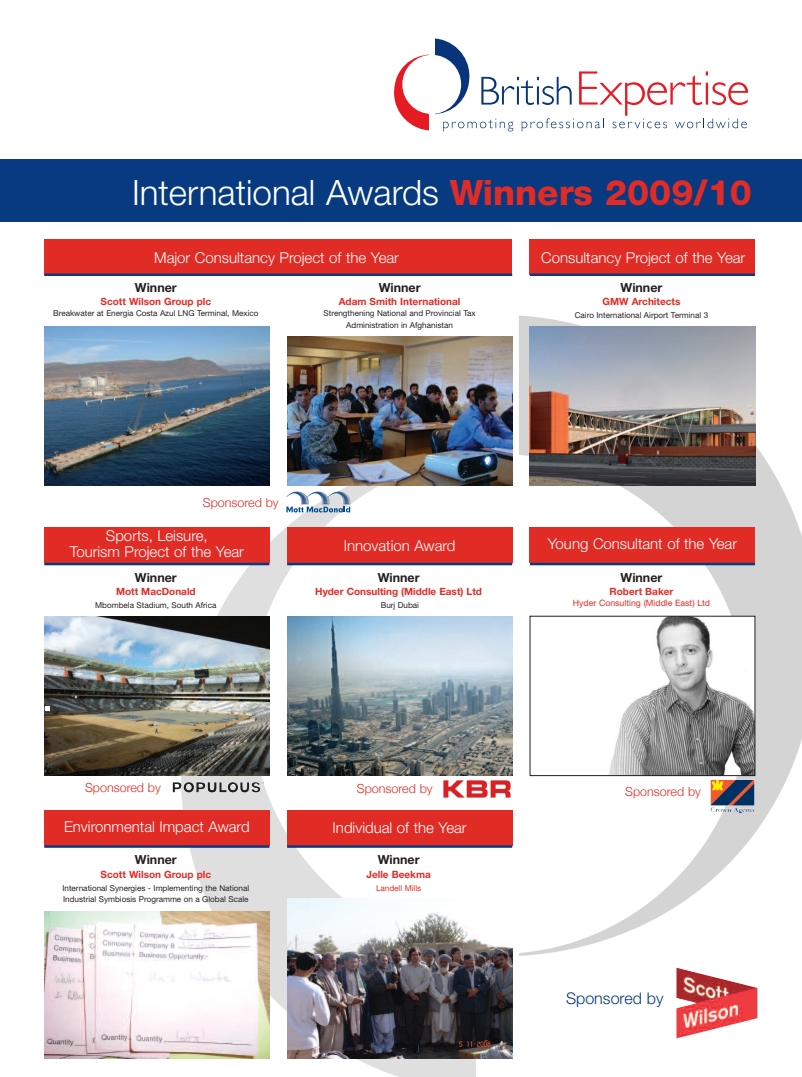
<style>
.page{position:relative;width:802px;height:1077px;background:#fff}
.page>*{position:absolute;margin:0;border:0;box-sizing:border-box;transform-origin:0 0}
.t1{font:300 35px "Helvetica Neue";color:#fff}
.t2{font:300 16.06px "Helvetica Neue";color:#073a81}
.t3{font:300 15px/16.2px "Helvetica Neue";color:#fff;text-align:center}
.t4{font:700 12.5px "Helvetica Neue";color:#231f20}
.t5{font:300 12.5px "Helvetica Neue";color:#e12c26}
.t6{font:700 10px "Helvetica Neue";color:#e12c26}
.t7{font:8.75px "Helvetica Neue";color:#e12c26}
.t8{font:8.12px/11.2px "Helvetica Neue";color:#231f20;text-align:center}
.t9{font:8.12px "Helvetica Neue";color:#e12c26}
.s1{font-weight:800;color:#e12c26}
</style>
<div class="page">
<img style="left:132px;top:271px;width:670px;height:805px">
<img style="left:44px;top:326px;width:225px;height:159px">
<div style="left:0;top:159px;width:802px;height:62px;background:#073a81"></div>
<svg style="left:394px;top:38px;width:354px;height:93px"></svg>
<div style="left:44px;top:239px;width:468px;height:36px;background:#e12c26"></div>
<div style="left:530px;top:239px;width:225px;height:36px;background:#e12c26"></div>
<img style="left:44px;top:616px;width:225px;height:159px">
<img style="left:530px;top:326px;width:225px;height:159px">
<img style="left:287px;top:337px;width:225px;height:148px">
<hr style="left:44px;top:273px;width:468px;height:3px;background:#073a81">
<div style="left:44px;top:527px;width:225px;height:36px;background:#e12c26"></div>
<hr style="left:44px;top:562px;width:225px;height:3px;background:#073a81">
<img style="left:287px;top:616px;width:225px;height:159px">
<div style="left:287px;top:527px;width:225px;height:36px;background:#e12c26"></div>
<hr style="left:287px;top:562px;width:225px;height:3px;background:#073a81">
<img style="left:532px;top:618px;width:221px;height:155px">
<div style="left:530px;top:527px;width:225px;height:36px;background:#e12c26"></div>
<hr style="left:530px;top:562px;width:225px;height:3px;background:#073a81">
<img style="left:183px;top:781px;width:77px;height:11px">
<div style="left:441px;top:777px;width:71px;height:25px;background:#fff"></div>
<img style="left:443px;top:780px;width:67px;height:17px">
<img style="left:710px;top:780px;width:44px;height:33px">
<img style="left:44px;top:910px;width:225px;height:147px">
<div style="left:44px;top:809px;width:225px;height:36px;background:#e12c26"></div>
<hr style="left:44px;top:845px;width:225px;height:2px;background:#073a81">
<img style="left:287px;top:898px;width:225px;height:159px">
<div style="left:287px;top:809px;width:225px;height:36px;background:#e12c26"></div>
<hr style="left:287px;top:845px;width:225px;height:2px;background:#073a81">
<svg style="left:286px;top:506px;width:64px;height:6px"></svg>
<img style="left:286px;top:491px;width:64px;height:13px">
<hr style="left:530px;top:273px;width:225px;height:3px;background:#073a81">
<div style="left:670px;top:963px;width:99px;height:79px;background:#fff"></div>
<img style="left:676px;top:967px;width:81px;height:71px">
<svg style="left:45px;top:706px;width:5px;height:4px"></svg>
<h1 class="t1" style="left:132px;top:180px;width:621px">International Awards <span class="s1">Winners 2009/10</span></h1>
<h3 class="t3" style="left:154px;top:251px;width:246px">Major Consultancy Project of the Year</h3>
<h3 class="t3" style="left:541px;top:251px;width:205px">Consultancy Project of the Year</h3>
<h3 class="t4" style="left:135px;top:283px;width:43px">Winner</h3>
<p class="t6" style="left:101px;top:298px;width:112px">Scott Wilson Group plc</p>
<p class="t8" style="left:53px;top:308px;width:207px">Breakwater at Energia Costa Azul LNG Terminal, Mexico</p>
<h3 class="t4" style="left:379px;top:283px;width:43px">Winner</h3>
<p class="t6" style="left:339px;top:298px;width:123px">Adam Smith International</p>
<p class="t8" style="left:324px;top:308px;width:153px">Strengthening National and Provincial Tax<br>Administration in Afghanistan</p>
<h3 class="t4" style="left:620px;top:283px;width:43px">Winner</h3>
<p class="t6" style="left:602px;top:298px;width:79px">GMW Architects</p>
<p class="t8" style="left:575px;top:310px;width:135px">Cairo International Airport Terminal 3</p>
<h3 class="t5" style="left:203px;top:494px;width:77px">Sponsored by</h3>
<h3 class="t3" style="left:70px;top:529px;width:176px">Sports, Leisure,<br>Tourism Project of the Year</h3>
<h3 class="t4" style="left:135px;top:573px;width:43px">Winner</h3>
<p class="t6" style="left:116px;top:587px;width:81px">Mott MacDonald</p>
<p class="t8" style="left:95px;top:600px;width:123px">Mbombela Stadium, South Africa</p>
<h3 class="t3" style="left:344px;top:538px;width:113px">Innovation Award</h3>
<h3 class="t4" style="left:378px;top:573px;width:43px">Winner</h3>
<p class="t6" style="left:315px;top:587px;width:168px">Hyder Consulting (Middle East) Ltd</p>
<p class="t8" style="left:381px;top:600px;width:40px">Burj Dubai</p>
<h3 class="t3" style="left:548px;top:537px;width:191px">Young Consultant of the Year</h3>
<h3 class="t4" style="left:620px;top:573px;width:43px">Winner</h3>
<p class="t6" style="left:609px;top:587px;width:65px">Robert Baker</p>
<p class="t7" style="left:573px;top:600px;width:139px">Hyder Consulting (Middle East) Ltd</p>
<h3 class="t5" style="left:85px;top:780px;width:77px">Sponsored by</h3>
<h3 class="t5" style="left:357px;top:780px;width:77px">Sponsored by</h3>
<h3 class="t5" style="left:625px;top:783px;width:77px">Sponsored by</h3>
<h3 class="t3" style="left:64px;top:819px;width:187px">Environmental Impact Award</h3>
<h3 class="t3" style="left:332px;top:821px;width:136px">Individual of the Year</h3>
<h3 class="t4" style="left:135px;top:855px;width:43px">Winner</h3>
<p class="t6" style="left:101px;top:870px;width:112px">Scott Wilson Group plc</p>
<p class="t8" style="left:62px;top:882px;width:188px;text-align:left">International Synergies - Implementing the National<br>Industrial Symbiosis Programme on a Global Scale</p>
<h3 class="t4" style="left:378px;top:855px;width:43px">Winner</h3>
<p class="t6" style="left:366px;top:870px;width:66px">Jelle Beekma</p>
<p class="t9" style="left:376px;top:884px;width:47px">Landell Mills</p>
<h2 class="t2" style="left:566px;top:992px;width:99px">Sponsored by</h2>
</div>
